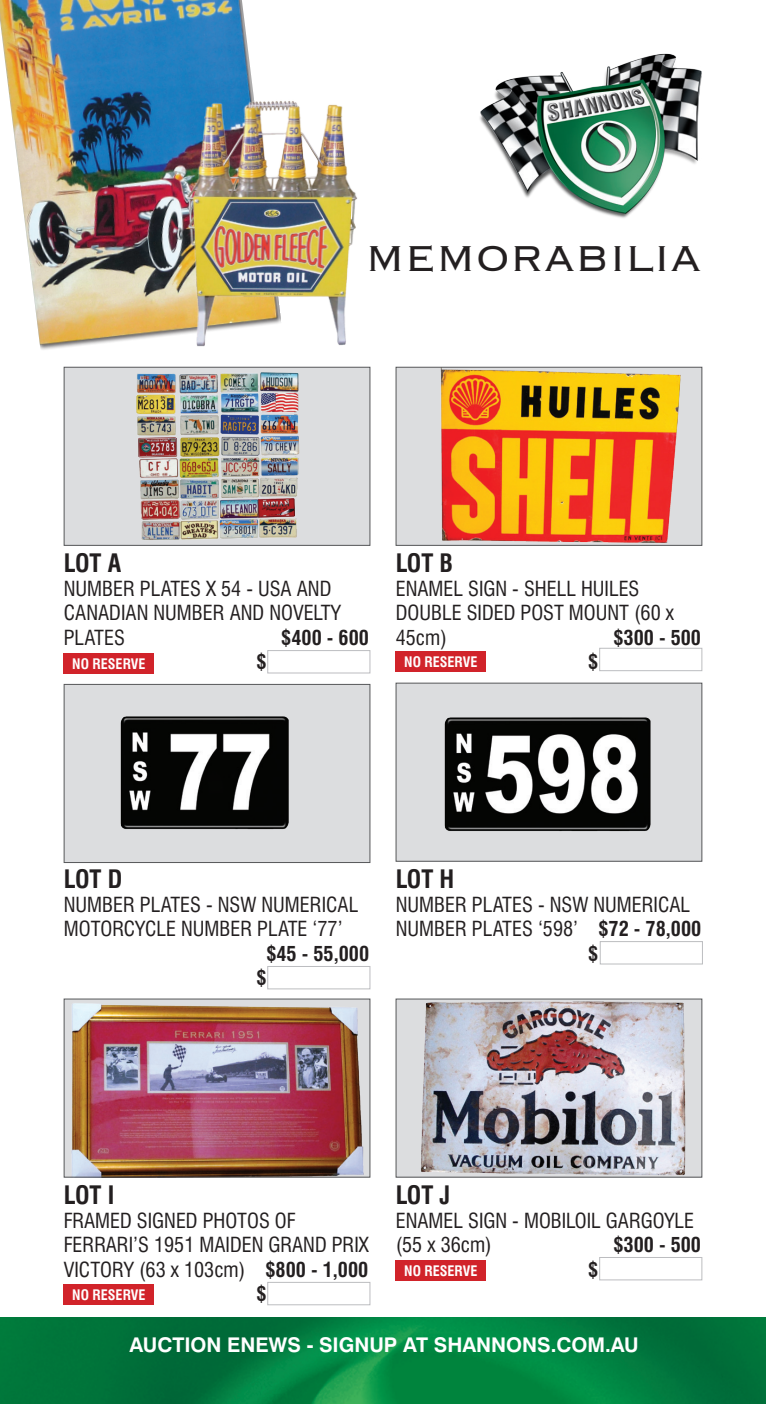
<style>
.page{position:relative;width:766px;height:1404px;background:#fff}
.page>*{position:absolute;margin:0;border:0;box-sizing:border-box;transform-origin:0 0}
.t1{font:300 47.25px "Copperplate";color:#231f20}
.t2{font:700 condensed 24.75px "Swiss 721 BT";color:#231f20}
.t3{font:condensed 20.25px/24.3px "Swiss 721 BT";color:#231f20}
.t4{font:700 condensed 20.25px/24.3px "Swiss 721 BT";color:#231f20}
.t5{font:700 20.25px "Swiss 721 BT";color:#fff}
.t6{font:700 condensed 14.17px "Swiss 721 BT";color:#fff}
.s1{font-weight:700}
</style>
<div class="page">
<img style="left:0;top:1317px;width:765px;height:86px">
<div style="left:396px;top:683px;width:305px;height:178px;background:#dcdddf"></div>
<img style="left:444px;top:717px;width:207px;height:115px">
<div style="left:395px;top:682px;width:307px;height:179px;border:1px solid #57585a"></div>
<div style="left:64px;top:684px;width:306px;height:178px;background:#dcdddf"></div>
<img style="left:120px;top:716px;width:169px;height:114px">
<div style="left:64px;top:684px;width:306px;height:178px;border:1px solid #57585a"></div>
<div style="left:267px;top:966px;width:103px;height:23px;border:1px solid #bcbdc0"></div>
<div style="left:599px;top:941px;width:103px;height:23px;border:1px solid #bcbdc0"></div>
<div style="left:64px;top:367px;width:306px;height:178px;background:#dcdddf"></div>
<img style="left:136px;top:372px;width:164px;height:168px">
<div style="left:64px;top:367px;width:306px;height:178px;border:1px solid #57585a"></div>
<div style="left:396px;top:367px;width:305px;height:178px;background:#dcdddf"></div>
<img style="left:440px;top:369px;width:241px;height:174px">
<div style="left:395px;top:367px;width:307px;height:178px;border:1px solid #57585a"></div>
<img style="left:66px;top:1000px;width:302px;height:175px">
<div style="left:64px;top:998px;width:306px;height:179px;border:1px solid #57585a"></div>
<div style="left:396px;top:998px;width:305px;height:178px;background:#dcdddf"></div>
<img style="left:421px;top:1001px;width:265px;height:174px">
<div style="left:395px;top:998px;width:307px;height:179px;border:1px solid #57585a"></div>
<div style="left:267px;top:1281px;width:103px;height:23px;border:1px solid #bcbdc0"></div>
<div style="left:599px;top:1256px;width:103px;height:23px;border:1px solid #bcbdc0"></div>
<div style="left:267px;top:650px;width:103px;height:23px;border:1px solid #bcbdc0"></div>
<div style="left:599px;top:648px;width:103px;height:23px;border:1px solid #bcbdc0"></div>
<img style="left:480px;top:53px;width:222px;height:165px">
<div style="left:64px;top:653px;width:90px;height:20px;background:#d1232a"></div>
<div style="left:64px;top:1284px;width:90px;height:20px;background:#d1232a"></div>
<div style="left:395px;top:1260px;width:91px;height:20px;background:#d1232a"></div>
<div style="left:395px;top:651px;width:91px;height:20px;background:#d1232a"></div>
<img style="left:0;top:0;width:251px;height:350px">
<img style="left:167px;top:68px;width:191px;height:282px">
<h1 class="t1" style="left:365px;top:227px;width:337px">MEMORABILIA</h1>
<p class="t2" style="left:64px;top:548px;width:58px">LO T A</p>
<p class="t3" style="left:64px;top:576px;width:206px">NUMBER PLATES X 54 - USA</p>
<p class="t3" style="left:64px;top:576px;width:278px;text-indent:233px">AND<br>CANADIAN NUMB ER AND NOVELTY<br>PLATES</p>
<p class="t4" style="left:281px;top:625px;width:89px">$400 - 600</p>
<p class="t2" style="left:395px;top:548px;width:56px">LO T B</p>
<p class="t3" style="left:395px;top:576px;width:279px">ENAMEL SIGN - SHELL HUILES<br>DOUBLE SIDED POST MOUNT (60 X<br>45CM)</p>
<p class="t4" style="left:613px;top:625px;width:89px">$300 - 500</p>
<p class="t6" style="left:72px;top:655px;width:75px">NO RESERVE</p>
<p class="t4" style="left:256px;top:649px;width:12px">$</p>
<p class="t6" style="left:404px;top:653px;width:75px">NO RESERVE</p>
<p class="t4" style="left:588px;top:649px;width:12px">$</p>
<p class="t2" style="left:64px;top:863px;width:57px">LO T D</p>
<p class="t3" style="left:64px;top:892px;width:296px">NUMBER PLATES - NSW NUMERICAL<br>MOTORCYCLE NUMBER PLATE ‘77’</p>
<p class="t4" style="left:256px;top:941px;width:114px;text-indent:10px">$45 - 55,000 $</p>
<p class="t2" style="left:395px;top:863px;width:57px">LO T H</p>
<p class="t3" style="left:395px;top:892px;width:296px">NUMBER PLATES - NSW NUMERICAL</p>
<p class="t3" style="left:395px;top:916px;width:307px">NUMBER PLATES ‘598’ <span class="s1">$72 - 78,000</span></p>
<p class="t4" style="left:588px;top:941px;width:12px">$</p>
<p class="t2" style="left:64px;top:1179px;width:49px">LO T I</p>
<p class="t3" style="left:64px;top:1208px;width:230px">FRAMED SIGNED PHOTOS OF</p>
<p class="t3" style="left:64px;top:1232px;width:304px">FERRARI’S 1951 MAIDEN GRAND PRIX</p>
<p class="t3" style="left:64px;top:1256px;width:306px">VICTORY (63 X 103CM) <span class="s1">$800 - 1,000</span></p>
<p class="t4" style="left:256px;top:1281px;width:12px">$</p>
<p class="t6" style="left:72px;top:1286px;width:75px">NO RESERVE</p>
<p class="t2" style="left:395px;top:1179px;width:56px">LO T J</p>
<p class="t3" style="left:395px;top:1208px;width:300px">ENAMEL SIGN - MOBILOIL GARGOYLE (55 X 36CM)</p>
<p class="t4" style="left:613px;top:1232px;width:89px">$300 - 500</p>
<p class="t6" style="left:404px;top:1262px;width:75px">NO RESERVE</p>
<p class="t4" style="left:588px;top:1256px;width:12px">$</p>
<p class="t5" style="left:129px;top:1331px;width:510px">AUCTION ENEWS - SIGNUP AT SHANNONS.COM.AU</p>
</div>
